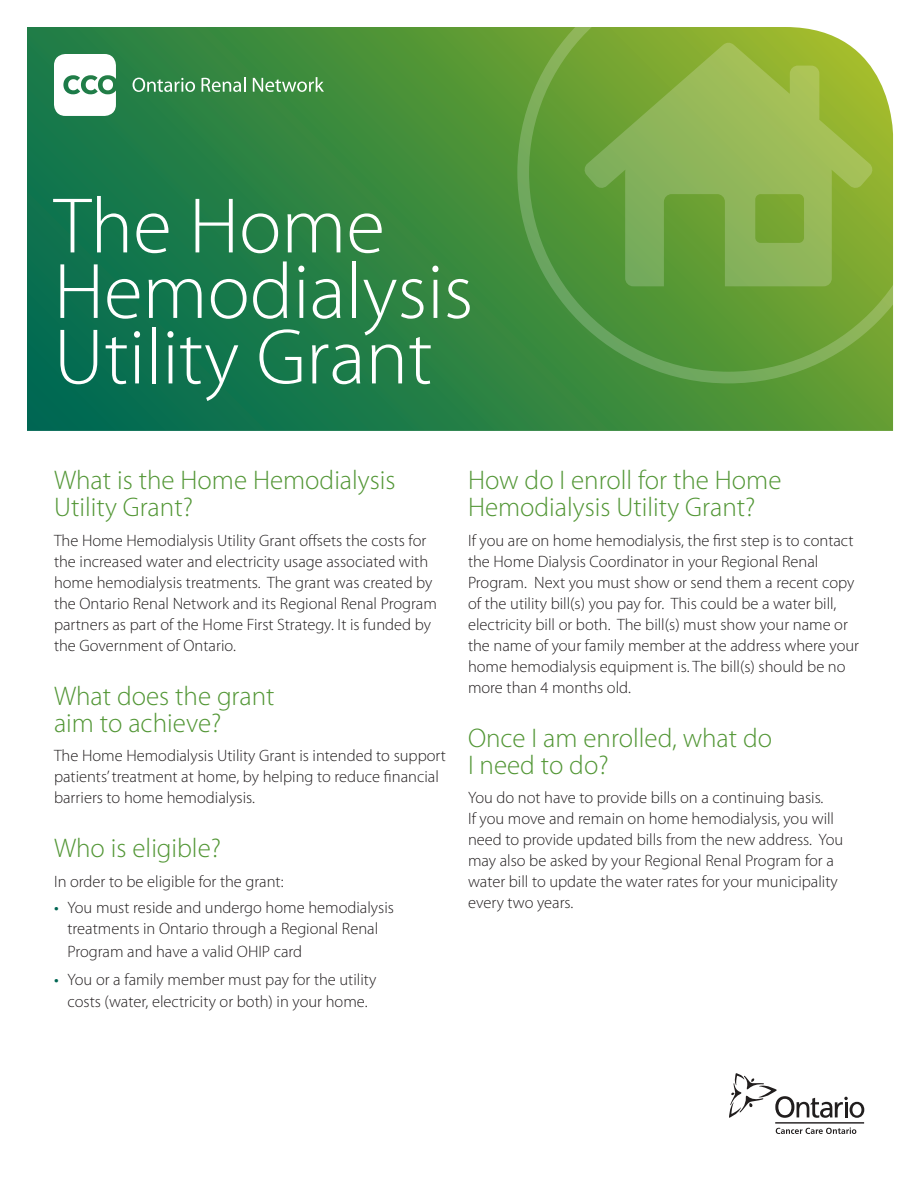
<style>
.page{position:relative;width:918px;height:1188px;background:#fff}
.page>*{position:absolute;margin:0;border:0;box-sizing:border-box;transform-origin:0 0}
.t1{font:300 79.35px/65.6px "Myriad Pro";color:#fff}
.t2{font:300 27px/27px "Myriad Pro";color:#529635}
.t3{font:300 16.5px/21px "Myriad Pro";color:#231f20}
.s1{font-weight:400;color:#006653}
</style>
<div class="page">
<svg style="left:27px;top:27px;width:866px;height:404px;background:#2a8143"></svg>
<svg style="left:133px;top:78px;width:62px;height:14px"></svg>
<svg style="left:202px;top:77px;width:44px;height:15px"></svg>
<svg style="left:253px;top:77px;width:71px;height:15px"></svg>
<svg style="left:54px;top:54px;width:62px;height:62px"></svg>
<svg style="left:729px;top:1073px;width:135px;height:45px"></svg>
<svg style="left:776px;top:1128px;width:80px;height:6px"></svg>
<hr style="left:775px;top:1122px;width:89px;height:2px;background:#231f20">
<svg style="left:517px;top:27px;width:377px;height:356px;background:#67a041"></svg>
<svg style="left:584px;top:42px;width:289px;height:244px;background:#84af46"></svg>
<p class="t1" style="left:54px;top:195px;width:421px">The Home<br>Hemodialysis<br>Utility Grant</p>
<p class="t2" style="left:54px;top:467px;width:343px">What is the Home Hemodialysis<br>Utility Grant?</p>
<p class="t3" style="left:54px;top:530px;width:384px">The Home Hemodialysis Utility Grant offsets the costs for the increased water and electricity usage associated with home hemodialysis treatments. The grant was created by the Ontario Renal Network and its Regional Renal Program partners as part of the Home First Strategy. It is funded by the Government of Ontario.</p>
<p class="t2" style="left:54px;top:683px;width:222px">What does the grant aim to achieve?</p>
<p class="t3" style="left:54px;top:746px;width:393px">The Home Hemodialysis Utility Grant is intended to support patients’ treatment at home, by helping to reduce financial barriers to home hemodialysis.</p>
<p class="t2" style="left:54px;top:835px;width:169px">Who is eligible?</p>
<p class="t3" style="left:54px;top:871px;width:231px">In order to be eligible for the grant:</p>
<p class="t3" style="left:54px;top:898px;width:341px;text-align:center"><span class="s1">•</span> You must reside and undergo home hemodialysis treatments in Ontario through a Regional Renal</p>
<p class="t3" style="left:68px;top:941px;width:236px">Program and have a valid OHIP card</p>
<p class="t3" style="left:54px;top:968px;width:324px;line-height:22.5px;text-align:center"><span class="s1">•</span> You or a family member must pay for the utility costs (water, electricity or both) in your home.</p>
<p class="t2" style="left:468px;top:467px;width:315px">How do I enroll for the Home<br>Hemodialysis Utility Grant?</p>
<p class="t3" style="left:468px;top:530px;width:393px">If you are on home hemodialysis, the first step is to contact the Home Dialysis Coordinator in your Regional Renal Program. Next you must show or send them a recent copy of the utility bill(s) you pay for. This could be a water bill, electricity bill or both. The bill(s) must show your name or the name of your family member at the address where your home hemodialysis equipment is. The bill(s) should be no more than 4 months old.</p>
<p class="t2" style="left:468px;top:725px;width:306px">Once I am enrolled, what do<br>I need to do?</p>
<p class="t3" style="left:468px;top:788px;width:377px">You do not have to provide bills on a continuing basis.<br>If you move and remain on home hemodialysis, you will need to provide updated bills from the new address. You may also be asked by your Regional Renal Program for a water bill to update the water rates for your municipality every two years.</p>
</div>
